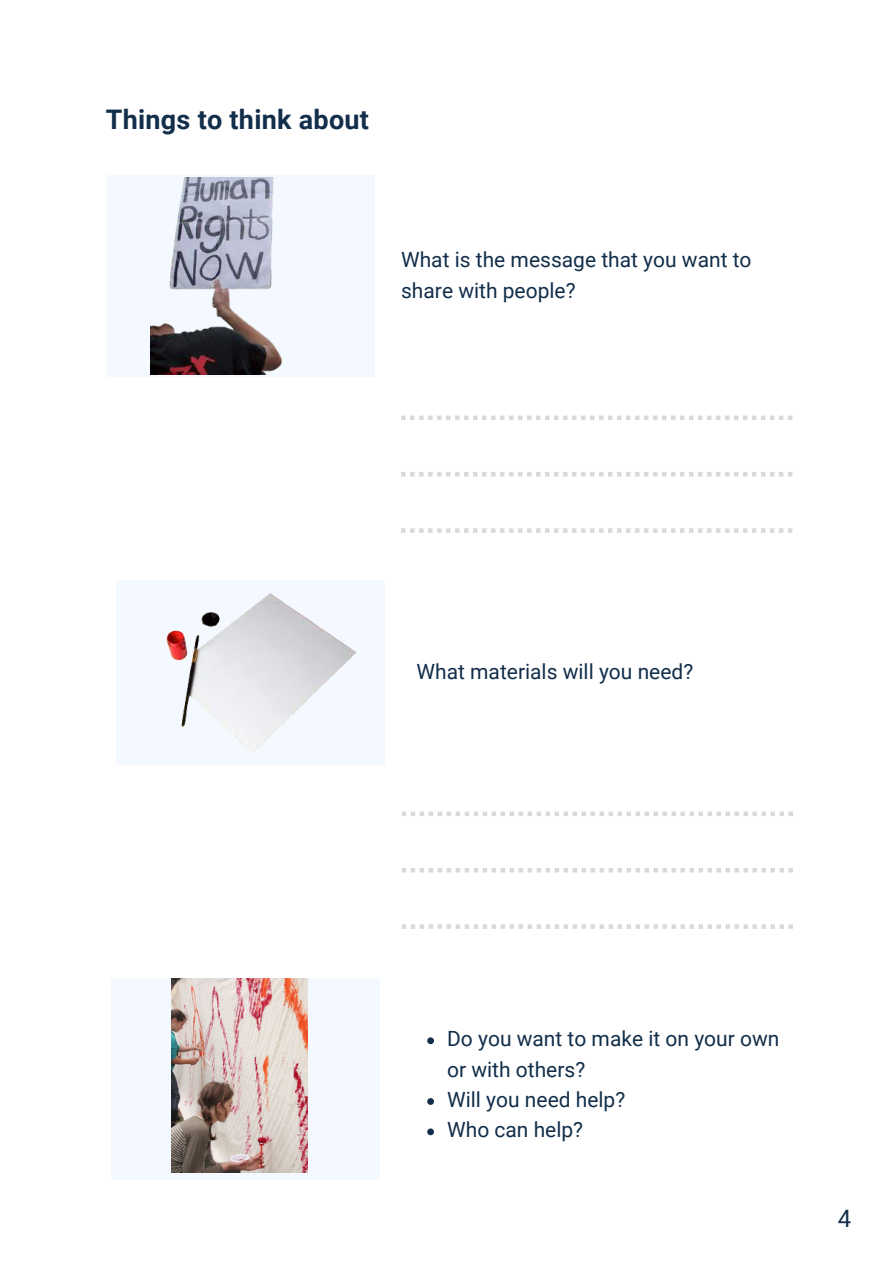
<style>
.page{position:relative;width:893px;height:1264px;background:#fff}
.page>*{position:absolute;margin:0;border:0;box-sizing:border-box;transform-origin:0 0}
.t1{font:700 27px "Roboto";letter-spacing:.01em;color:#122e4a}
.t2{font:24px "Roboto";color:#122e4a}
.t3{font:21px/30.3px "Roboto";color:#122e4a}
</style>
<div class="page">
<div style="left:106px;top:175px;width:268px;height:202px;background:#f3f9ff"></div>
<img style="left:150px;top:178px;width:132px;height:196px">
<div style="left:116px;top:580px;width:268px;height:184px;background:#f3f9ff"></div>
<img style="left:166px;top:593px;width:190px;height:160px">
<div style="left:111px;top:978px;width:268px;height:201px;background:#f3f9ff"></div>
<img style="left:171px;top:978px;width:136px;height:194px">
<svg style="left:427px;top:1037px;width:7px;height:7px"></svg>
<svg style="left:427px;top:1098px;width:7px;height:6px"></svg>
<svg style="left:427px;top:1128px;width:7px;height:7px"></svg>
<svg style="left:401px;top:415px;width:391px;height:5px"></svg>
<svg style="left:401px;top:528px;width:391px;height:5px"></svg>
<svg style="left:401px;top:472px;width:391px;height:4px"></svg>
<svg style="left:401px;top:811px;width:391px;height:5px"></svg>
<svg style="left:401px;top:924px;width:391px;height:4px"></svg>
<svg style="left:401px;top:868px;width:391px;height:4px"></svg>
<p class="t1" style="left:106px;top:101px;width:265px">Things to think about</p>
<p class="t3" style="left:401px;top:244px;width:352px">What is the message that you want to share with people?</p>
<p class="t3" style="left:416px;top:655px;width:278px">What materials will you need?</p>
<p class="t3" style="left:447px;top:1022px;width:334px">Do you want to make it on your own or with others?<br>Will you need help?<br>Who can help?</p>
<p class="t2" style="left:837px;top:1201px;width:15px">4</p>
</div>
